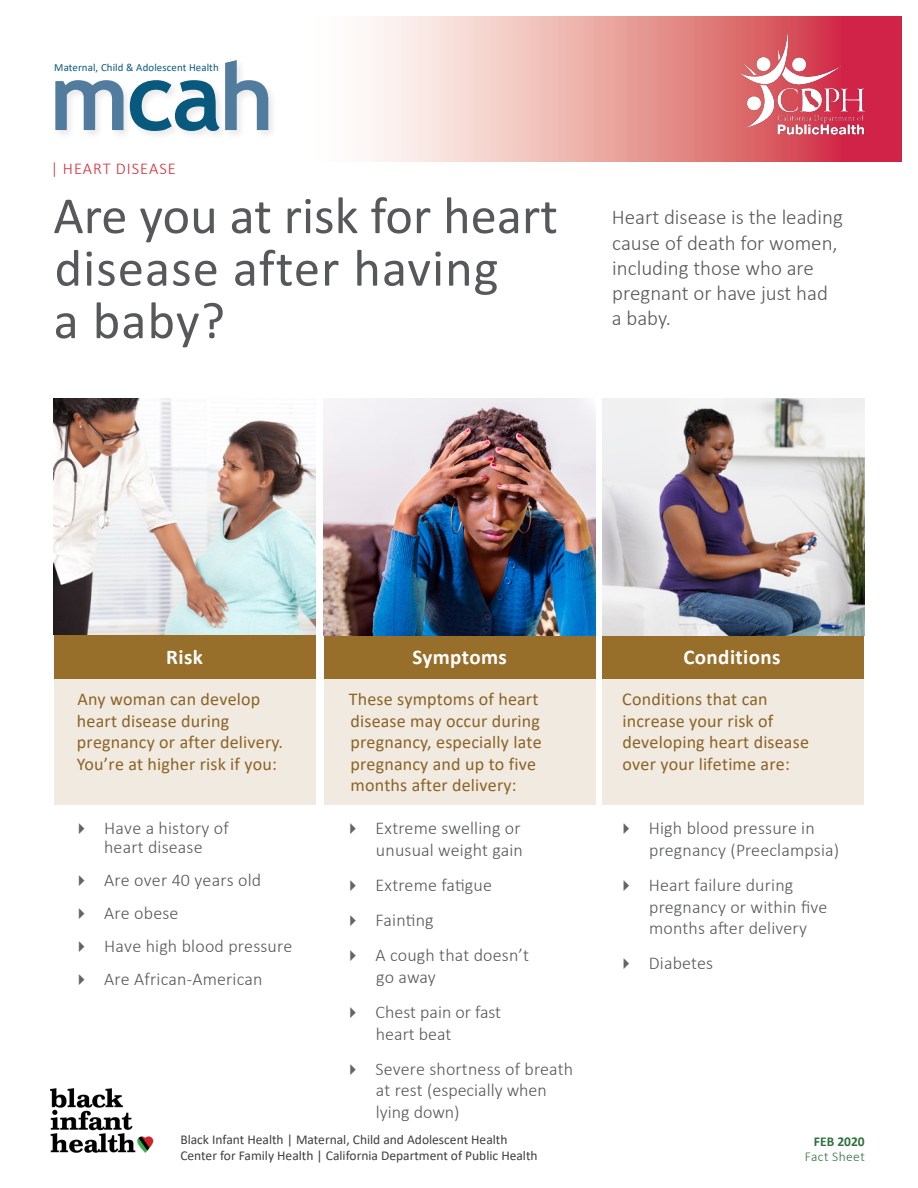
<style>
.page{position:relative;width:918px;height:1188px;background:#fff}
.page>*{position:absolute;margin:0;border:0;box-sizing:border-box;transform-origin:0 0}
.t1{font:700 93.6px "Trebuchet MS";color:#517c9e}
.t2{font:52.5px/52.5px "Calibri";letter-spacing:.01em;color:#57585a}
.t3{font:300 21px/25.2px "Calibri";color:#565958}
.t4{font:700 21px "Calibri";letter-spacing:.02em;color:#fff}
.t5{font:300 18px/21.6px "Calibri";letter-spacing:.01em;color:#565958}
.t6{font:18px/21.6px "Calibri";letter-spacing:.01em;color:#8b6327}
.t7{font:300 16.5px "Calibri";letter-spacing:.06em;color:#d72a35}
.t8{font:13.5px "Calibri";color:#3e3e3f}
.t9{font:300 13.5px "Calibri";letter-spacing:.03em;color:#30713f}
.t10{font:700 13.5px "Calibri";color:#30713f}
.t11{font:10.8px "Calibri";letter-spacing:.01em;color:#09587d}
.s1{color:#09587d}
</style>
<div class="page">
<div style="left:324px;top:679px;width:272px;height:126px;background:#f1eae0"></div>
<div style="left:603px;top:679px;width:261px;height:126px;background:#f1eae0"></div>
<div style="left:54px;top:679px;width:261px;height:126px;background:#f1eae0"></div>
<div style="left:54px;top:635px;width:261px;height:43px;background:#976f2a"></div>
<div style="left:324px;top:635px;width:272px;height:44px;background:#976f2a"></div>
<div style="left:603px;top:635px;width:261px;height:44px;background:#976f2a"></div>
<img style="left:54px;top:399px;width:261px;height:236px">
<img style="left:324px;top:399px;width:272px;height:236px">
<img style="left:603px;top:399px;width:262px;height:236px">
<svg style="left:370px;top:16px;width:532px;height:145px;background:#e9a2a3"></svg>
<img style="left:739px;top:30px;width:125px;height:105px">
<img style="left:51px;top:1089px;width:103px;height:64px">
<div style="left:53px;top:58px;width:225px;height:82px;background:#231f20;opacity:.1"></div>
<h1 class="t1" style="left:49px;top:38px;width:227px">m<span class="s1">ca</span>h</h1>
<p class="t11" style="left:54px;top:60px;width:166px">Maternal, Child &amp; Adolescent Health</p>
<p class="t7" style="left:51px;top:158px;width:127px">| HEART DISEASE</p>
<h2 class="t2" style="left:53px;top:188px;width:506px">Are you at risk for heart disease after having<br>a baby?</h2>
<p class="t3" style="left:612px;top:205px;width:233px">Heart disease is the leading cause of death for women, including those who are pregnant or have just had<br>a baby.</p>
<p class="t4" style="left:166px;top:642px;width:38px">Risk</p>
<p class="t6" style="left:77px;top:688px;width:208px">Any woman can develop heart disease during pregnancy or after delivery.<br>You’re at higher risk if you:</p>
<p class="t5" style="left:104px;top:819px;width:126px;line-height:18.8px">Have a history of heart disease</p>
<p class="t5" style="left:104px;top:864px;width:190px;line-height:33px">Are over 40 years old<br>Are obese<br>Have high blood pressure<br>Are African-American</p>
<p class="t4" style="left:412px;top:642px;width:96px">Symptoms</p>
<p class="t6" style="left:349px;top:688px;width:194px">These symptoms of heart disease may occur during pregnancy, especially late pregnancy and up to five months after delivery:</p>
<p class="t5" style="left:376px;top:818px;width:149px">Extreme swelling or unusual weight gain</p>
<p class="t5" style="left:376px;top:867px;width:155px;line-height:35.1px">Extreme fatigue<br>Fainting<br>A cough that doesn’t</p>
<p class="t5" style="left:376px;top:959px;width:127px;line-height:35.1px">go away<br>Chest pain or fast</p>
<p class="t5" style="left:376px;top:1016px;width:199px;line-height:35.1px">heart beat<br>Severe shortness of breath</p>
<p class="t5" style="left:376px;top:1079px;width:173px">at rest (especially when lying down)</p>
<p class="t8" style="left:180px;top:1130px;width:329px">Black Infant Health | Maternal, Child and Adolescent Health</p>
<p class="t8" style="left:180px;top:1146px;width:359px">Center for Family Health | California Department of Public Health</p>
<p class="t4" style="left:683px;top:642px;width:99px">Conditions</p>
<p class="t6" style="left:622px;top:688px;width:188px">Conditions that can increase your risk of developing heart disease over your lifetime are:</p>
<p class="t5" style="left:649px;top:818px;width:192px">High blood pressure in pregnancy (Preeclampsia)</p>
<p class="t5" style="left:649px;top:874px;width:180px">Heart failure during pregnancy or within five months after delivery</p>
<p class="t5" style="left:649px;top:953px;width:66px">Diabetes</p>
<p class="t10" style="left:814px;top:1131px;width:52px">FEB 2020</p>
<p class="t9" style="left:805px;top:1148px;width:61px">Fact Sheet</p>
</div>
